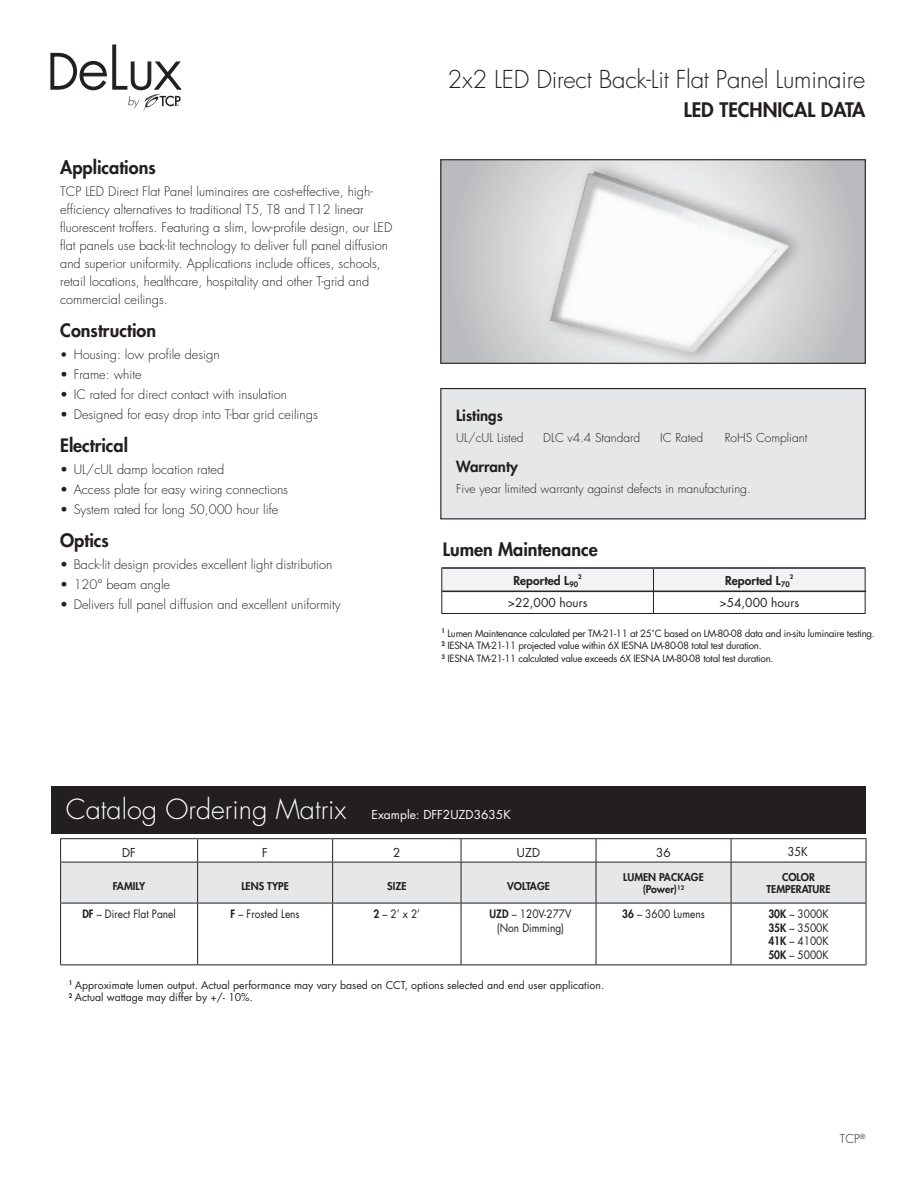
<style>
.page{position:relative;width:918px;height:1188px;background:#fff}
.page>*{position:absolute;margin:0;border:0;box-sizing:border-box;transform-origin:0 0}
.t1{font:300 27px "Futura Std";color:#fff}
.t2{font:300 24px "Futura Std";letter-spacing:-.01em;color:#231f20}
.t3{font:800 19.5px "Futura Std";color:#231f20}
.t4{font:800 18px "Futura Std";color:#231f20}
.t5{font:800 15px "Futura Std";color:#231f20}
.t6{font:300 12.75px/18px "Futura Std";color:#231f20}
.t7{font:300 12px "Futura Std";color:#231f20}
.t8{font:12px "Futura Std";color:#231f20}
.t9{font:800 12px "Futura Std";color:#231f20}
.t10{font:12px "Futura Std";color:#fff}
.t11{font:12px "Futura Std";color:#231f20;scale:.9 1}
.t12{font:11.25px/13.5px "Futura Std";color:#231f20;text-align:center;scale:.9 1}
.t13{font:10.5px "Futura Std";color:#231f20}
.t14{font:800 10.5px/12.6px "Futura Std";color:#231f20;text-align:center}
.t15{font:9.75px "Futura Std";letter-spacing:-.03em;color:#231f20}
.t16{font:800 6.15px "Futura Std";color:#231f20}
.s1{font-size:12px}
.s2{font-weight:800}
</style>
<div class="page">
<div style="left:51px;top:786px;width:815px;height:47px;background:#231f20"></div>
<svg style="left:440px;top:159px;width:426px;height:203px;fill:#bebfc1"></svg>
<div style="left:441px;top:389px;width:424px;height:130px;background:#e6e7e9"></div>
<div style="left:440px;top:388px;width:426px;height:131px;border:1px solid #231f20"></div>
<hr style="left:441px;top:567px;width:212px;height:2px;background:#231f20">
<hr style="left:653px;top:567px;width:213px;height:2px;background:#231f20">
<svg style="left:441px;top:568px;width:425px;height:45px"></svg>
<hr style="left:441px;top:613px;width:212px;height:1px;background:#231f20">
<hr style="left:653px;top:613px;width:213px;height:1px;background:#231f20">
<hr style="left:442px;top:591px;width:424px;height:1px;background:#231f20">
<svg style="left:61px;top:904px;width:805px;height:60px"></svg>
<hr style="left:60px;top:903px;width:138px;height:1px;background:#231f20">
<hr style="left:198px;top:903px;width:135px;height:1px;background:#231f20">
<hr style="left:333px;top:903px;width:128px;height:1px;background:#231f20">
<hr style="left:461px;top:903px;width:135px;height:1px;background:#231f20">
<hr style="left:596px;top:903px;width:135px;height:1px;background:#231f20">
<hr style="left:731px;top:903px;width:135px;height:1px;background:#231f20">
<hr style="left:60px;top:838px;width:138px;height:1px;background:#231f20">
<hr style="left:198px;top:838px;width:135px;height:1px;background:#231f20">
<hr style="left:333px;top:838px;width:128px;height:1px;background:#231f20">
<hr style="left:461px;top:838px;width:135px;height:1px;background:#231f20">
<hr style="left:596px;top:838px;width:135px;height:1px;background:#231f20">
<hr style="left:731px;top:838px;width:135px;height:1px;background:#231f20">
<svg style="left:60px;top:839px;width:807px;height:64px"></svg>
<hr style="left:60px;top:862px;width:1px;height:41px;background:#231f20">
<hr style="left:197px;top:862px;width:1px;height:41px;background:#231f20">
<hr style="left:332px;top:862px;width:1px;height:41px;background:#231f20">
<hr style="left:461px;top:862px;width:1px;height:41px;background:#231f20">
<hr style="left:596px;top:862px;width:1px;height:41px;background:#231f20">
<hr style="left:731px;top:862px;width:1px;height:41px;background:#231f20">
<hr style="left:866px;top:862px;width:1px;height:41px;background:#231f20">
<hr style="left:60px;top:903px;width:1px;height:61px;background:#231f20">
<hr style="left:197px;top:903px;width:1px;height:61px;background:#231f20">
<hr style="left:332px;top:903px;width:1px;height:61px;background:#231f20">
<hr style="left:461px;top:903px;width:1px;height:61px;background:#231f20">
<hr style="left:596px;top:903px;width:1px;height:61px;background:#231f20">
<hr style="left:731px;top:903px;width:1px;height:61px;background:#231f20">
<hr style="left:866px;top:903px;width:1px;height:61px;background:#231f20">
<hr style="left:60px;top:964px;width:138px;height:1px;background:#231f20">
<hr style="left:198px;top:964px;width:135px;height:1px;background:#231f20">
<hr style="left:333px;top:964px;width:128px;height:1px;background:#231f20">
<hr style="left:461px;top:964px;width:135px;height:1px;background:#231f20">
<hr style="left:596px;top:964px;width:135px;height:1px;background:#231f20">
<hr style="left:731px;top:964px;width:135px;height:1px;background:#231f20">
<div style="left:544px;top:159px;width:264px;height:207px;background:#231f20;opacity:.4"></div>
<img style="left:486px;top:162px;width:326px;height:202px">
<svg style="left:50px;top:44px;width:132px;height:68px"></svg>
<p class="t4" style="left:60px;top:156px;width:97px">Applications</p>
<p class="t6" style="left:60px;top:183px;width:334px">TCP LED Direct Flat Panel luminaires are cost-effective, high&shy;efficiency alternatives to traditional T5, T8 and T12 linear fluorescent troffers. Featuring a slim, low-profile design, our LED flat panels use back-lit technology to deliver full panel diffusion and superior uniformity. Applications include offices, schools, retail locations, healthcare, hospitality and other T-grid and commercial ceilings.</p>
<p class="t4" style="left:60px;top:319px;width:97px">Construction</p>
<p class="t6" style="left:60px;top:346px;width:161px"><span class="s1">•</span> Housing: low profile design</p>
<p class="t6" style="left:60px;top:366px;width:83px">• Frame: white</p>
<p class="t6" style="left:60px;top:386px;width:228px">• IC rated for direct contact with insulation</p>
<p class="t6" style="left:60px;top:406px;width:259px">• Designed for easy drop into T-bar grid ceilings</p>
<p class="t4" style="left:60px;top:434px;width:69px">Electrical</p>
<p class="t6" style="left:60px;top:461px;width:166px">• UL/cUL damp location rated</p>
<p class="t6" style="left:60px;top:481px;width:229px">• Access plate for easy wiring connections</p>
<p class="t6" style="left:60px;top:501px;width:220px">• System rated for long 50,000 hour life</p>
<p class="t4" style="left:60px;top:529px;width:50px">Optics</p>
<p class="t6" style="left:60px;top:556px;width:274px">• Back-lit design provides excellent light distribution</p>
<p class="t6" style="left:60px;top:576px;width:111px">• 120° beam angle</p>
<p class="t6" style="left:60px;top:596px;width:282px">• Delivers full panel diffusion and excellent uniformity</p>
<p class="t2" style="left:447px;top:65px;width:420px">2x2 LED Direct Back-Lit Flat Panel Luminaire</p>
<p class="t3" style="left:684px;top:97px;width:183px">LED TECHNICAL DATA</p>
<p class="t5" style="left:456px;top:406px;width:48px">Listings</p>
<p class="t7" style="left:456px;top:430px;width:69px">UL/cUL Listed</p>
<p class="t7" style="left:543px;top:430px;width:98px">DLC v4.4 Standard</p>
<p class="t7" style="left:660px;top:430px;width:45px">IC Rated</p>
<p class="t7" style="left:725px;top:430px;width:84px">RoHS Compliant</p>
<p class="t5" style="left:456px;top:457px;width:63px">Warranty</p>
<p class="t7" style="left:456px;top:481px;width:296px">Five year limited warranty against defects in manufacturing.</p>
<p class="t4" style="left:443px;top:538px;width:156px">Lumen Maintenance</p>
<p class="t9" style="left:514px;top:573px;width:66px">Reported L<sub>90</sub></p>
<p class="t16" style="left:578px;top:573px;width:5px">2</p>
<p class="t9" style="left:725px;top:573px;width:66px">Reported L<sub>70</sub></p>
<p class="t16" style="left:790px;top:573px;width:5px">2</p>
<p class="t8" style="left:508px;top:595px;width:81px">&gt;22,000 hours</p>
<p class="t8" style="left:719px;top:595px;width:81px">&gt;54,000 hours</p>
<p class="t15" style="left:442px;top:627px;width:435px"><sup>1</sup> Lumen Maintenance calculated per TM-21-11 at 25˚C based on LM-80-08 data and in-situ luminaire testing.</p>
<p class="t15" style="left:442px;top:639px;width:322px"><sup>2</sup> IESNA TM-21-11 projected value within 6X IESNA LM-80-08 total test duration.</p>
<p class="t15" style="left:442px;top:652px;width:333px"><sup>3</sup> IESNA TM-21-11 calculated value exceeds 6X IESNA LM-80-08 total test duration.</p>
<p class="t1" style="left:66px;top:792px;width:282px">Catalog Ordering Matrix</p>
<p class="t10" style="left:372px;top:806px;width:141px">Example: DFF2UZD3635K</p>
<p class="t11" style="left:788px;top:844px;width:24px">35K</p>
<p class="t8" style="left:122px;top:845px;width:16px">DF</p>
<p class="t8" style="left:262px;top:845px;width:8px">F</p>
<p class="t8" style="left:393px;top:845px;width:9px">2</p>
<p class="t8" style="left:517px;top:845px;width:25px">UZD</p>
<p class="t8" style="left:656px;top:845px;width:17px">36</p>
<p class="t14" style="left:113px;top:880px;width:34px">FAMILY</p>
<p class="t14" style="left:241px;top:880px;width:49px">LENS TYPE</p>
<p class="t14" style="left:387px;top:880px;width:21px">SIZE</p>
<p class="t14" style="left:507px;top:880px;width:44px">VOLTAGE</p>
<p class="t14" style="left:623px;top:870px;width:82px">LUMEN PACKAGE (Power)<sup>12</sup></p>
<p class="t14" style="left:767px;top:870px;width:66px">COLOR<br>TEMPERATURE</p>
<p class="t12" style="left:82px;top:908px;width:105px"><span class="s2">DF</span> – Direct Flat Panel</p>
<p class="t12" style="left:231px;top:908px;width:78px"><span class="s2">F</span> – Frosted Lens</p>
<p class="t12" style="left:373px;top:908px;width:53px"><span class="s2">2</span> – 2’ x 2’</p>
<p class="t12" style="left:490px;top:908px;width:93px"><span class="s2">UZD</span> – 120V-277V (Non Dimming)</p>
<p class="t12" style="left:622px;top:908px;width:93px"><span class="s2">36</span> – 3600 Lumens</p>
<p class="t12" style="left:768px;top:908px;width:69px"><span class="s2">30K</span> – 3000K</p>
<p class="t12" style="left:768px;top:921px;width:69px"><span class="s2">35K</span> – 3500K</p>
<p class="t12" style="left:768px;top:935px;width:69px"><span class="s2">41K</span> – 4100K</p>
<p class="t12" style="left:768px;top:948px;width:69px"><span class="s2">50K</span> – 5000K</p>
<p class="t13" style="left:69px;top:978px;width:537px"><sup>1</sup> Approximate lumen output. Actual performance may vary based on CCT, options selected and end user application.</p>
<p class="t13" style="left:69px;top:991px;width:186px"><sup>2</sup> Actual wattage may differ by +/- 10%.</p>
<p class="t7" style="left:840px;top:1131px;width:27px">TCP<sup>®</sup></p>
</div>
